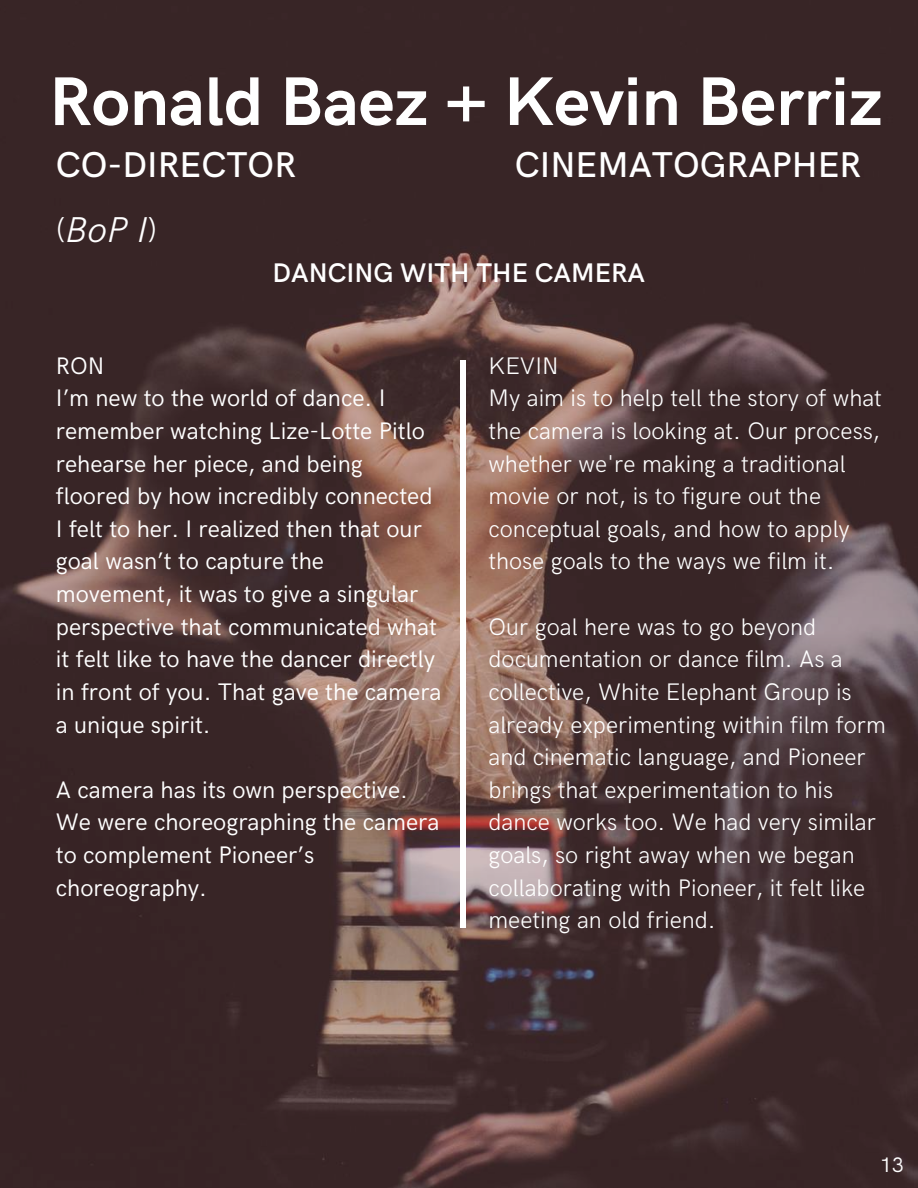
<style>
.page{position:relative;width:918px;height:1188px;background:#fff}
.page>*{position:absolute;margin:0;border:0;box-sizing:border-box;transform-origin:0 0}
.t1{font:700 69px "HK Grotesk";color:#fff}
.t2{font:500 36px "HK Grotesk";color:#fff}
.t3{font:italic 300 36px "HK Grotesk";color:#fff}
.t4{font:600 27px "HK Grotesk";color:#fff}
.t5{font:300 24px/32.7px "HK Grotesk";color:#fff}
.t6{font:24px/32.7px "HK Grotesk";color:#fff}
.t7{font:21px "HK Grotesk";color:#fff}
.s1{font-style:normal}
</style>
<div class="page">
<img style="left:0;top:0;width:918px;height:1188px">
<div style="left:460px;top:360px;width:6px;height:567px;background:#fff"></div>
<h1 class="t1" style="left:49px;top:63px;width:835px">Ronald Baez + Kevin Berriz</h1>
<h2 class="t2" style="left:56px;top:145px;width:242px">CO-DIRECTOR</h2>
<h2 class="t2" style="left:515px;top:145px;width:348px">CINEMATOGRAPHER</h2>
<h2 class="t3" style="left:56px;top:210px;width:103px"><span class="s1">(</span>BoP I<span class="s1">)</span></h2>
<p class="t4" style="left:273px;top:257px;width:374px">DANCING WITH THE CAMERA</p>
<p class="t6" style="left:56px;top:350px;width:387px">RON<br>I’m new to the world of dance. I remember watching Lize-Lotte Pitlo rehearse her piece, and being floored by how incredibly connected<br>I felt to her. I realized then that our goal wasn’t to capture the movement, it was to give a singular perspective that communicated what it felt like to have the dancer directly in front of you. That gave the camera a unique spirit.</p>
<p class="t6" style="left:56px;top:774px;width:385px">A camera has its own perspective.<br>We were choreographing the camera to complement Pioneer’s choreography.</p>
<p class="t5" style="left:489px;top:350px;width:395px">KEVIN<br>My aim is to help tell the story of what the camera is looking at. Our process, whether we're making a traditional movie or not, is to figure out the conceptual goals, and how to apply those goals to the ways we film it.</p>
<p class="t5" style="left:489px;top:611px;width:399px">Our goal here was to go beyond documentation or dance film. As a collective, White Elephant Group is already experimenting within film form and cinematic language, and Pioneer brings that experimentation to his dance works too. We had very similar goals, so right away when we began collaborating with Pioneer, it felt like meeting an old friend.</p>
<p class="t7" style="left:880px;top:1153px;width:25px">13</p>
</div>
